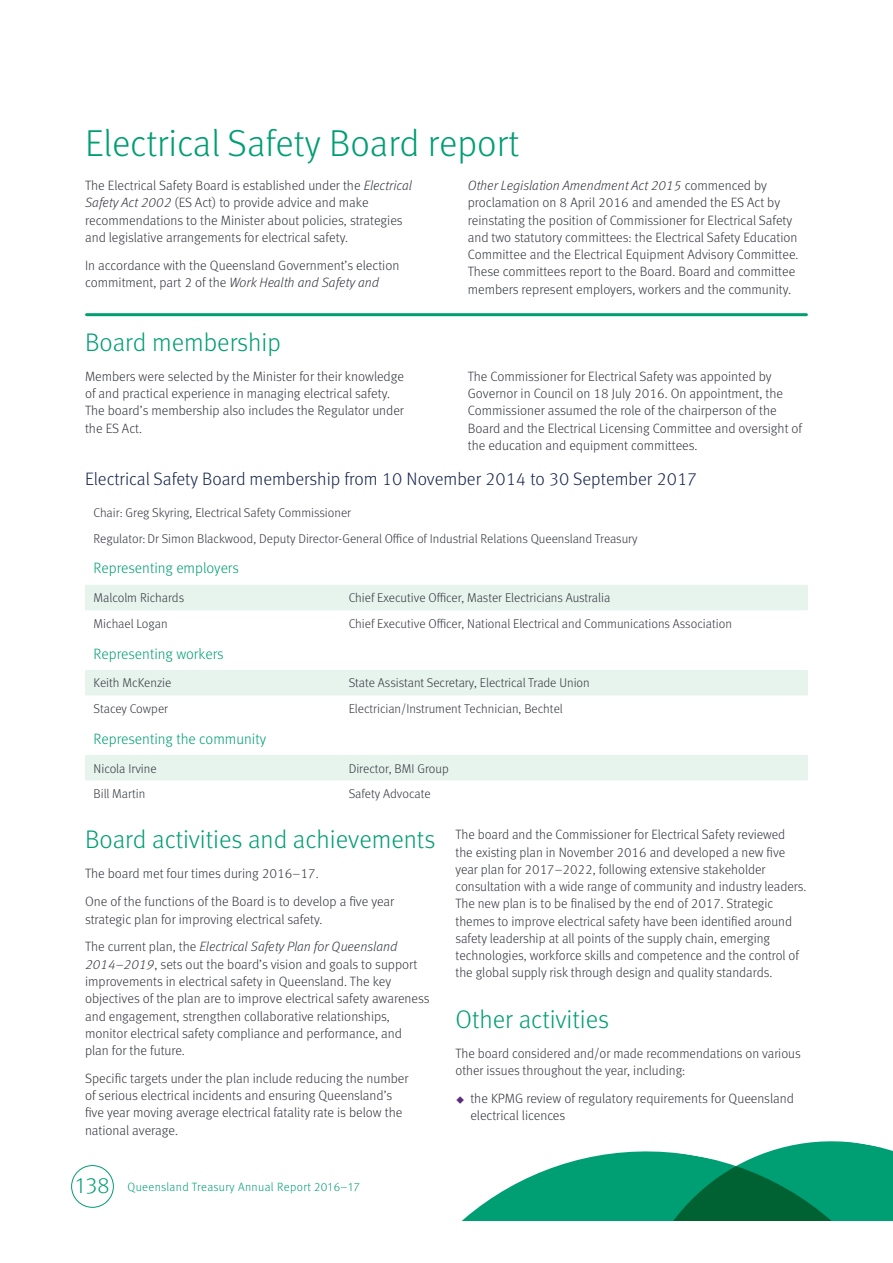
<style>
.page{position:relative;width:893px;height:1263px;background:#fff}
.page>*{position:absolute;margin:0;border:0;box-sizing:border-box;transform-origin:0 0}
.t1{font:300 37.5px "Meta OT";color:#009e73}
.t2{font:300 25.5px "Meta OT";color:#009e73}
.t3{font:300 18px "Meta OT";color:#16254c}
.t4{font:300 15px "Meta OT";color:#009e73}
.t5{font:300 13.5px/17.2px "Meta OT";color:#34363f}
.t6{font:300 12.75px/25.5px "Meta OT";color:#34363f}
.t7{font:300 12px "Meta OT";letter-spacing:.03em;color:#009e73}
.s1{font-style:italic}
.s2{font-size:22.5px}
</style>
<div class="page">
<div style="left:71px;top:1165px;width:43px;height:43px;border:1px solid #009e73;border-radius:50%"></div>
<svg style="left:463px;top:1141px;width:430px;height:79px"></svg>
<svg style="left:85px;top:585px;width:723px;height:195px"></svg>
<hr style="left:87px;top:313px;width:719px;height:3px;background:#009e73">
<h1 class="t1" style="left:85px;top:121px;width:436px">Electrical Safety Board report</h1>
<p class="t5" style="left:85px;top:177px;width:328px">The Electrical Safety Board is established under the <span class="s1">Electrical Safety Act 2002</span> (ES Act) to provide advice and make recommendations to the Minister about policies, strategies and legislative arrangements for electrical safety.</p>
<p class="t5" style="left:85px;top:257px;width:316px">In accordance with the Queensland Government’s election commitment, part 2 of the <span class="s1">Work Health and Safety and</span></p>
<p class="t5" style="left:468px;top:177px;width:332px"><span class="s1">Other Legislation Amendment Act 2015</span> commenced by proclamation on 8 April 2016 and amended the ES Act by reinstating the position of Commissioner for Electrical Safety and two statutory committees: the Electrical Safety Education Committee and the Electrical Equipment Advisory Committee.<br>These committees report to the Board. Board and committee members represent employers, workers and the community.</p>
<h2 class="t2" style="left:85px;top:327px;width:197px">Board membership</h2>
<p class="t5" style="left:85px;top:368px;width:320px">Members were selected by the Minister for their knowledge of and practical experience in managing electrical safety.<br>The board’s membership also includes the Regulator under the ES Act.</p>
<p class="t5" style="left:468px;top:368px;width:336px">The Commissioner for Electrical Safety was appointed by Governor in Council on 18 July 2016. On appointment, the Commissioner assumed the role of the chairperson of the Board and the Electrical Licensing Committee and oversight of the education and equipment committees.</p>
<h3 class="t3" style="left:85px;top:469px;width:614px">Electrical Safety Board membership from 10 November 2014 to 30 September 2017</h3>
<p class="t6" style="left:94px;top:500px;width:546px">Chair: Greg Skyring, Electrical Safety Commissioner<br>Regulator: Dr Simon Blackwood, Deputy Director-General Office of Industrial Relations Queensland Treasury</p>
<p class="t4" style="left:94px;top:559px;width:147px">Representing employers</p>
<p class="t6" style="left:94px;top:585px;width:92px">Malcolm Richards</p>
<p class="t6" style="left:349px;top:585px;width:263px">Chief Executive Officer, Master Electricians Australia</p>
<p class="t6" style="left:94px;top:611px;width:76px">Michael Logan</p>
<p class="t6" style="left:349px;top:611px;width:385px">Chief Executive Officer, National Electrical and Communications Association</p>
<p class="t4" style="left:94px;top:645px;width:132px">Representing workers</p>
<p class="t6" style="left:94px;top:670px;width:79px">Keith McKenzie</p>
<p class="t6" style="left:349px;top:670px;width:243px">State Assistant Secretary, Electrical Trade Union</p>
<p class="t6" style="left:94px;top:696px;width:76px">Stacey Cowper</p>
<p class="t6" style="left:349px;top:696px;width:216px">Electrician/Instrument Technician, Bechtel</p>
<p class="t4" style="left:94px;top:730px;width:174px">Representing the community</p>
<p class="t6" style="left:94px;top:755px;width:65px">Nicola Irvine</p>
<p class="t6" style="left:349px;top:755px;width:102px">Director, BMI Group</p>
<p class="t6" style="left:94px;top:781px;width:53px">Bill Martin</p>
<p class="t6" style="left:349px;top:781px;width:84px">Safety Advocate</p>
<h2 class="t2" style="left:85px;top:825px;width:352px">Board activities and achievements</h2>
<p class="t5" style="left:85px;top:860px;width:311px;line-height:27.9px">The board met four times during 2016–17.<br>One of the functions of the Board is to develop a five year</p>
<p class="t5" style="left:85px;top:905px;width:314px;line-height:27.9px">strategic plan for improving electrical safety.<br>The current plan, the <span class="s1">Electrical Safety Plan for Queensland</span></p>
<p class="t5" style="left:85px;top:956px;width:346px"><span class="s1">2014–2019</span>, sets out the board’s vision and goals to support improvements in electrical safety in Queensland. The key objectives of the plan are to improve electrical safety awareness and engagement, strengthen collaborative relationships, monitor electrical safety compliance and performance, and<br>plan for the future.</p>
<p class="t5" style="left:85px;top:1070px;width:325px">Specific targets under the plan include reducing the number of serious electrical incidents and ensuring Queensland’s five year moving average electrical fatality rate is below the national average.</p>
<p class="t5" style="left:455px;top:826px;width:352px">The board and the Commissioner for Electrical Safety reviewed<br>the existing plan in November 2016 and developed a new five year plan for 2017–2022, following extensive stakeholder consultation with a wide range of community and industry leaders.<br>The new plan is to be finalised by the end of 2017. Strategic themes to improve electrical safety have been identified around safety leadership at all points of the supply chain, emerging technologies, workforce skills and competence and the control of the global supply risk through design and quality standards.</p>
<h2 class="t2" style="left:455px;top:1004px;width:155px">Other activities</h2>
<p class="t5" style="left:455px;top:1045px;width:347px">The board considered and/or made recommendations on various other issues throughout the year, including:</p>
<p class="t5" style="left:470px;top:1090px;width:325px">the KPMG review of regulatory requirements for Queensland electrical licences</p>
<p class="t7" style="left:75px;top:1180px;width:286px"><span class="s2">138</span> Queensland Treasury Annual Report 2016–17</p>
</div>
